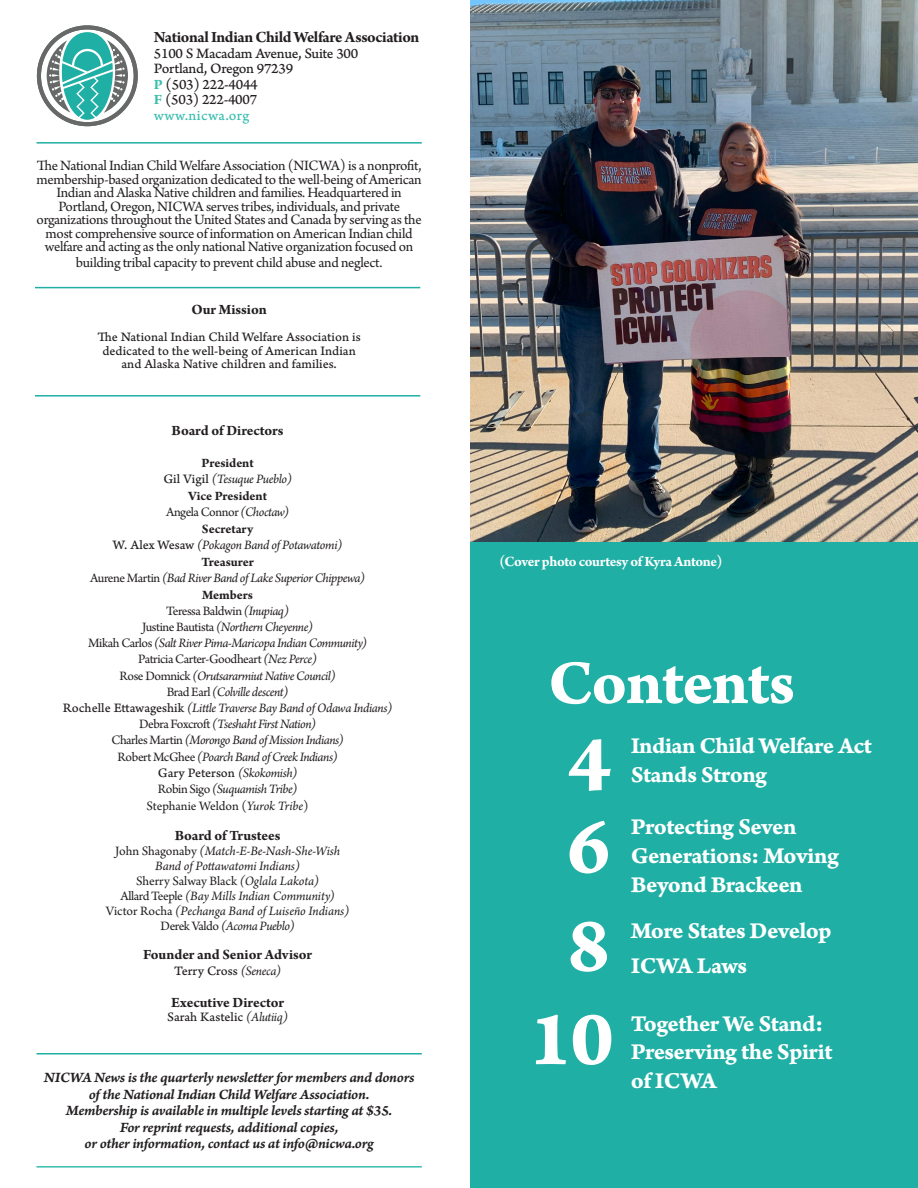
<style>
.page{position:relative;width:918px;height:1188px;background:#fff}
.page>*{position:absolute;margin:0;border:0;box-sizing:border-box;transform-origin:0 0}
.t1{font:82.5px "Arno Pro Bold Caption";color:#fff}
.t2{font:65.85px "Arno Pro Bold Caption";letter-spacing:-.02em;color:#fff}
.t3{font:24px/28.8px "Arno Pro Bold Caption";letter-spacing:-.025em;color:#fff}
.t4{font:700 16.5px "Arno Pro";letter-spacing:-.025em;color:#231f20}
.t5{font:15px/13.5px "Arno Pro";letter-spacing:-.02em;color:#231f20;text-align:center}
.t6{font:15px/16.5px "Arno Pro Smbd Italic Caption";letter-spacing:-.025em;color:#231f20;text-align:center}
.t7{font:700 15px "Arno Pro";letter-spacing:-.005em;color:#231f20}
.t8{font:15px "Arno Pro Caption";letter-spacing:-.02em;color:#231f20}
.t9{font:700 15px "Arno Pro";letter-spacing:-.025em;color:#fff}
.t10{font:15px "Arno Pro Caption";letter-spacing:.02em;color:#39beae}
.t11{font:italic 13.5px/16.2px "Arno Pro";letter-spacing:-.03em;color:#231f20;text-align:center}
.t12{font:13.5px "Arno Pro Caption";color:#231f20}
.t13{font:italic 13.5px/15px "Arno Pro";letter-spacing:-.005em;color:#231f20;text-align:center}
.t14{font:13.5px "Arno Pro";letter-spacing:-.005em;color:#231f20}
.t15{font:700 13.5px "Arno Pro";letter-spacing:-.005em;color:#231f20}
.t16{font:13.5px "Arno Pro";letter-spacing:-.03em;color:#231f20}
.s1{font-family:"Arno Pro";font-weight:700;color:#39beae}
.s2{font-family:"Arno Pro Caption";font-style:normal}
.s3{font-style:italic}
.s4{font-style:normal}
.s5{font-family:"Arno Pro";font-style:italic}
</style>
<div class="page">
<div style="left:470px;top:0;width:448px;height:1188px;background:#1fafa4"></div>
<hr style="left:37px;top:142px;width:385px;height:2px;background:#1fafa4">
<hr style="left:35px;top:287px;width:385px;height:1px;background:#1fafa4">
<hr style="left:37px;top:1053px;width:385px;height:1px;background:#1fafa4">
<hr style="left:37px;top:1166px;width:385px;height:2px;background:#39beae">
<hr style="left:35px;top:395px;width:385px;height:2px;background:#1fafa4">
<svg style="left:39px;top:27px;width:97px;height:97px"></svg>
<div style="left:37px;top:25px;width:101px;height:101px;border:4px solid #676868;border-radius:50%"></div>
<svg style="left:47px;top:32px;width:81px;height:88px"></svg>
<img style="left:470px;top:0;width:448px;height:541px">
<p class="t4" style="left:154px;top:27px;width:267px">National Indian Child Welfare Association</p>
<p class="t8" style="left:154px;top:44px;width:206px">5100 S Macadam Avenue, Suite 300</p>
<p class="t8" style="left:154px;top:60px;width:141px">Portland, Oregon 97239</p>
<p class="t8" style="left:154px;top:75px;width:105px"><span class="s1">P</span> (503) 222-4044</p>
<p class="t8" style="left:154px;top:91px;width:105px"><span class="s1">F</span> (503) 222-4007</p>
<p class="t10" style="left:154px;top:106px;width:97px">www.nicwa.org</p>
<p class="t5" style="left:37px;top:160px;width:387px">The National Indian Child Welfare Association (NICWA) is a nonprofit, membership-based organization dedicated to the well-being of American Indian and Alaska Native children and families. Headquartered in Portland, Oregon, NICWA serves tribes, individuals, and private organizations throughout the United States and Canada by serving as the most comprehensive source of information on American Indian child welfare and acting as the only national Native organization focused on</p>
<p class="t5" style="left:76px;top:256px;width:308px">building tribal capacity to prevent child abuse and neglect.</p>
<p class="t7" style="left:191px;top:301px;width:77px">Our Mission</p>
<p class="t12" style="left:98px;top:329px;width:265px">The National Indian Child Welfare Association is</p>
<p class="t12" style="left:102px;top:343px;width:255px">dedicated to the well-being of American Indian</p>
<p class="t12" style="left:121px;top:356px;width:217px">and Alaska Native children and families.</p>
<p class="t7" style="left:172px;top:421px;width:114px">Board of Directors</p>
<p class="t15" style="left:201px;top:455px;width:54px">President</p>
<p class="t11" style="left:163px;top:472px;width:130px"><span class="s2">Gil Vigil</span> (Tesuque Pueblo)</p>
<p class="t15" style="left:188px;top:488px;width:80px">Vice President</p>
<p class="t16" style="left:166px;top:504px;width:125px">Angela Connor <span class="s3">(Choctaw)</span></p>
<p class="t15" style="left:202px;top:521px;width:53px">Secretary</p>
<p class="t11" style="left:113px;top:538px;width:231px"><span class="s2">W. Alex Wesaw</span> (Pokagon Band of Potawatomi)</p>
<p class="t15" style="left:202px;top:554px;width:54px">Treasurer</p>
<p class="t11" style="left:90px;top:571px;width:277px"><span class="s4">Aurene Martin</span> (Bad River Band of Lake Superior Chippewa)</p>
<p class="t15" style="left:202px;top:587px;width:52px">Members</p>
<p class="t11" style="left:88px;top:603px;width:280px"><span class="s4">Teressa Baldwin</span> (Inupiaq)<br><span class="s4">Justine Bautista</span> (Northern Cheyenne)<br><span class="s4">Mikah Carlos</span> (Salt River Pima-Maricopa Indian Community)<br><span class="s4">Patricia Carter-Goodheart</span> (Nez Perce)<br><span class="s4">Rose Domnick</span> (Orutsararmiut Native Council)<br><span class="s4">Brad Earl</span> (Colville descent)</p>
<p class="t11" style="left:63px;top:701px;width:331px"><span class="s2">Rochelle Ettawageshik</span> (Little Traverse Bay Band of Odawa Indians)<br><span class="s4">Debra Foxcroft</span> (Tseshaht First Nation)</p>
<p class="t11" style="left:111px;top:733px;width:234px"><span class="s4">Charles Martin</span> (Morongo Band of Mission Indians)</p>
<p class="t11" style="left:118px;top:749px;width:222px"><span class="s4">Robert McGhee</span> (Poarch Band of Creek Indians)</p>
<p class="t12" style="left:158px;top:765px;width:141px">Gary Peterson <span class="s5">(Skokomish)</span></p>
<p class="t11" style="left:158px;top:782px;width:141px"><span class="s4">Robin Sigo</span> (Suquamish Tribe)</p>
<p class="t14" style="left:147px;top:798px;width:164px">Stephanie Weldon (<span class="s3">Yurok Tribe</span>)</p>
<p class="t7" style="left:175px;top:826px;width:107px">Board of Trustees</p>
<p class="t13" style="left:115px;top:844px;width:226px"><span class="s4">John Shagonaby</span> (Match-E-Be-Nash-She-Wish<br>Band of Pottawatomi Indians)</p>
<p class="t14" style="left:136px;top:873px;width:185px">Sherry Salway Black <span class="s3">(Oglala Lakota)</span></p>
<p class="t13" style="left:120px;top:889px;width:216px"><span class="s4">Allard Teeple</span> (Bay Mills Indian Community)</p>
<p class="t13" style="left:106px;top:904px;width:245px"><span class="s4">Victor Rocha</span> (Pechanga Band of Luiseño Indians)</p>
<p class="t11" style="left:161px;top:918px;width:136px"><span class="s4">Derek Valdo</span> (Acoma Pueblo)</p>
<p class="t7" style="left:143px;top:945px;width:171px">Founder and Senior Advisor</p>
<p class="t12" style="left:174px;top:963px;width:108px">Terry Cross <span class="s5">(Seneca)</span></p>
<p class="t7" style="left:171px;top:994px;width:115px">Executive Director</p>
<p class="t12" style="left:167px;top:1009px;width:122px">Sarah Kastelic <span class="s5">(Alutiiq)</span></p>
<p class="t6" style="left:44px;top:1070px;width:372px">NICWA News is the quarterly newsletter for members and donors of the National Indian Child Welfare Association.<br>Membership is available in multiple levels starting at $35.</p>
<p class="t6" style="left:85px;top:1119px;width:291px">For reprint requests, additional copies,<br>or other information, contact us at info@nicwa.org</p>
<p class="t9" style="left:500px;top:553px;width:224px">(Cover photo courtesy of Kyra Antone)</p>
<p class="t2" style="left:548px;top:644px;width:249px">Contents</p>
<p class="t3" style="left:631px;top:733px;width:243px">Indian Child Welfare Act</p>
<p class="t1" style="left:568px;top:714px;width:45px">4</p>
<p class="t3" style="left:631px;top:761px;width:138px">Stands Strong</p>
<p class="t3" style="left:631px;top:813px;width:210px">Protecting Seven<br>Generations: Moving</p>
<p class="t1" style="left:567px;top:798px;width:45px">6</p>
<p class="t3" style="left:631px;top:871px;width:173px">Beyond Brackeen</p>
<p class="t1" style="left:567px;top:896px;width:45px">8</p>
<p class="t3" style="left:631px;top:915px;width:203px;line-height:34.7px">More States Develop<br>ICWA Laws</p>
<p class="t1" style="left:529px;top:989px;width:87px">10</p>
<p class="t3" style="left:631px;top:1010px;width:194px">Together We Stand:</p>
<p class="t3" style="left:631px;top:1039px;width:203px">Preserving the Spirit of ICWA</p>
</div>
